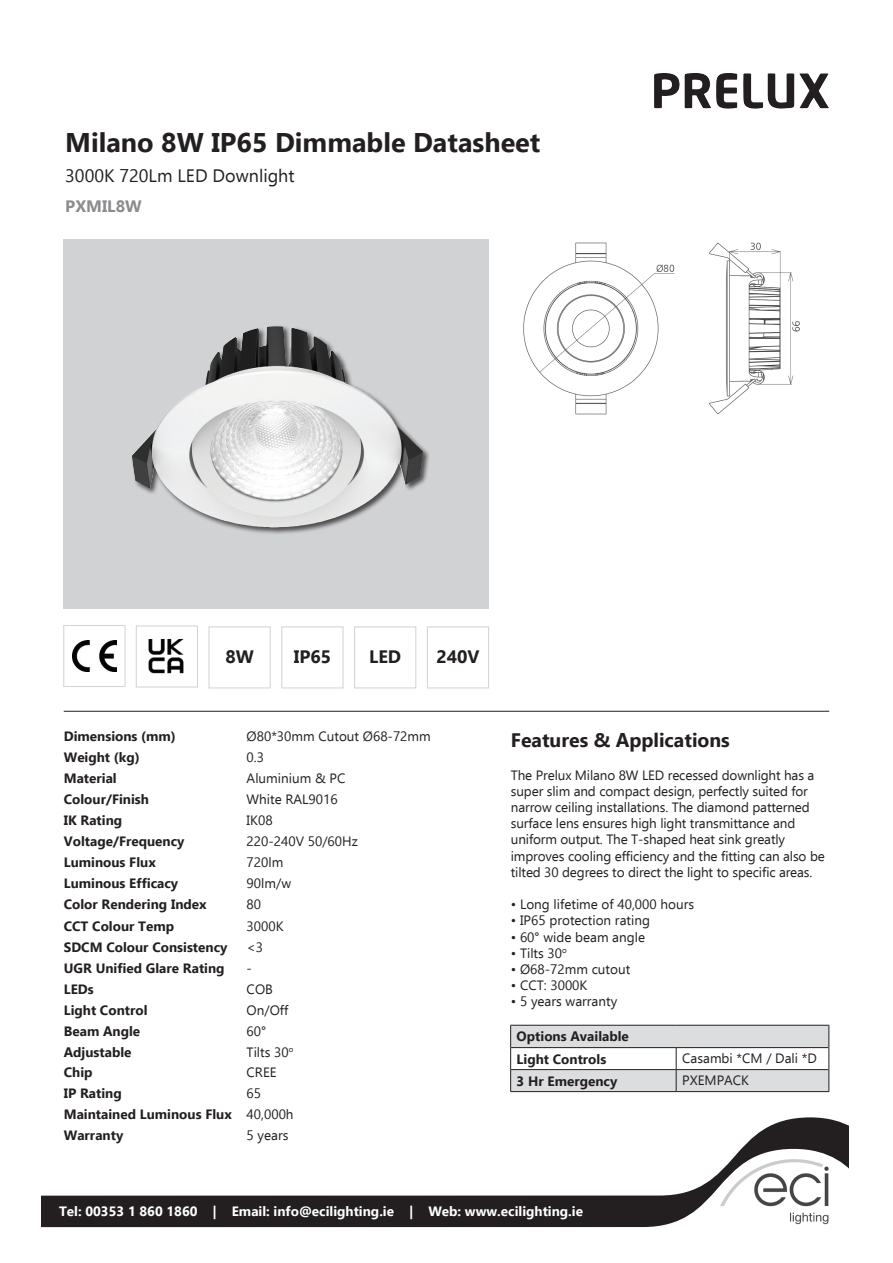
<style>
.page{position:relative;width:893px;height:1263px;background:#fff}
.page>*{position:absolute;margin:0;border:0;box-sizing:border-box;transform-origin:0 0}
.t1{font:700 27px "Ebrima";color:#231f20}
.t2{font:700 19.5px "Ebrima";color:#231f20}
.t3{font:18px "Ebrima";color:#231f20}
.t4{font:700 18px "Ebrima";color:#231f20}
.t5{font:700 16.5px "Ebrima";color:#8a8c8f}
.t6{font:13.5px/16.2px "Ebrima";letter-spacing:-.01em;color:#231f20}
.t7{font:700 13.5px/21px "Ebrima";color:#231f20}
.t8{font:700 13.5px "Ebrima";color:#fff}
.s1{font-weight:400}
</style>
<div class="page">
<img style="left:654px;top:73px;width:141px;height:36px">
<svg style="left:741px;top:1117px;width:108px;height:32px;fill:#231f20"></svg>
<svg style="left:41px;top:1149px;width:808px;height:79px"></svg>
<div style="left:55px;top:1201px;width:532px;height:22px;background:#231f20"></div>
<img style="left:719px;top:1158px;width:112px;height:68px">
<hr style="left:64px;top:711px;width:765px;height:1px;background:#231f20">
<div style="left:64px;top:238px;width:425px;height:370px;background:#d1d2d4"></div>
<div style="left:131px;top:325px;width:299px;height:210px;background:#231f20;opacity:.75"></div>
<img style="left:167px;top:326px;width:108px;height:86px">
<img style="left:523px;top:242px;width:277px;height:173px">
<div style="left:63px;top:625px;width:62px;height:62px;border:1px solid #d1d2d4"></div>
<div style="left:209px;top:626px;width:62px;height:62px;border:1px solid #d1d2d4"></div>
<div style="left:281px;top:626px;width:62px;height:62px;border:1px solid #d1d2d4"></div>
<div style="left:354px;top:626px;width:62px;height:62px;border:1px solid #d1d2d4"></div>
<div style="left:427px;top:626px;width:62px;height:62px;border:1px solid #d1d2d4"></div>
<img style="left:72px;top:641px;width:45px;height:30px">
<img style="left:148px;top:638px;width:36px;height:36px">
<div style="left:136px;top:626px;width:62px;height:61px;border:1px solid #d1d2d4"></div>
<hr style="left:510px;top:1091px;width:166px;height:1px;background:#231f20">
<hr style="left:676px;top:1091px;width:153px;height:1px;background:#231f20">
<svg style="left:510px;top:1025px;width:319px;height:66px"></svg>
<h1 class="t1" style="left:65px;top:121px;width:477px">Milano 8W IP65 Dimmable Datasheet</h1>
<h3 class="t3" style="left:65px;top:163px;width:231px">3000K 720Lm LED Downlight</h3>
<p class="t5" style="left:65px;top:193px;width:78px">PXMIL8W</p>
<h3 class="t4" style="left:225px;top:642px;width:30px">8W</h3>
<h3 class="t4" style="left:294px;top:642px;width:39px">IP65</h3>
<h3 class="t4" style="left:369px;top:642px;width:34px">LED</h3>
<h3 class="t4" style="left:436px;top:642px;width:45px">240V</h3>
<p class="t7" style="left:64px;top:725px;width:114px">Dimensions (mm)</p>
<p class="t6" style="left:247px;top:728px;width:186px">Ø80*30mm Cutout Ø68-72mm</p>
<p class="t7" style="left:64px;top:746px;width:78px">Weight (kg)</p>
<p class="t6" style="left:247px;top:749px;width:19px">0.3</p>
<p class="t7" style="left:64px;top:767px;width:55px">Material</p>
<p class="t6" style="left:247px;top:770px;width:100px">Aluminium &amp; PC</p>
<p class="t7" style="left:64px;top:788px;width:87px">Colour/Finish</p>
<p class="t6" style="left:247px;top:791px;width:93px">White RAL9016</p>
<p class="t7" style="left:64px;top:809px;width:60px">IK Rating</p>
<p class="t6" style="left:247px;top:812px;width:27px">IK08</p>
<p class="t7" style="left:64px;top:830px;width:122px">Voltage/Frequency</p>
<p class="t6" style="left:247px;top:833px;width:113px">220-240V 50/60Hz</p>
<p class="t7" style="left:64px;top:851px;width:93px">Luminous Flux</p>
<p class="t6" style="left:247px;top:854px;width:38px">720lm</p>
<p class="t7" style="left:64px;top:872px;width:116px">Luminous Efficacy</p>
<p class="t6" style="left:247px;top:875px;width:46px">90lm/w</p>
<p class="t7" style="left:64px;top:893px;width:144px">Color Rendering Index</p>
<p class="t6" style="left:247px;top:896px;width:16px">80</p>
<p class="t7" style="left:64px;top:914px;width:112px">CCT Colour Temp</p>
<p class="t6" style="left:247px;top:917px;width:38px">3000K</p>
<p class="t7" style="left:64px;top:935px;width:165px">SDCM Colour Consistency</p>
<p class="t6" style="left:247px;top:938px;width:18px">&lt;3</p>
<p class="t7" style="left:64px;top:956px;width:162px">UGR Unified Glare Rating</p>
<p class="t6" style="left:247px;top:959px;width:7px">-</p>
<p class="t7" style="left:64px;top:977px;width:31px">LEDs</p>
<p class="t6" style="left:247px;top:980px;width:28px">COB</p>
<p class="t7" style="left:64px;top:998px;width:85px">Light Control</p>
<p class="t6" style="left:247px;top:1001px;width:43px">On/Off</p>
<p class="t7" style="left:64px;top:1019px;width:78px">Beam Angle</p>
<p class="t6" style="left:247px;top:1022px;width:21px">60°</p>
<p class="t7" style="left:64px;top:1040px;width:69px">Adjustable</p>
<p class="t6" style="left:247px;top:1043px;width:48px">Tilts 30<sup>o</sup></p>
<p class="t7" style="left:64px;top:1061px;width:30px">Chip</p>
<p class="t6" style="left:247px;top:1064px;width:32px">CREE</p>
<p class="t7" style="left:64px;top:1082px;width:59px">IP Rating</p>
<p class="t7" style="left:64px;top:1082px;width:231px;text-indent:183px"><span class="s1">65<br></span>Maintained Luminous Flux <span class="s1">40,000h<br></span>Warranty</p>
<p class="t6" style="left:247px;top:1127px;width:43px">5 years</p>
<h2 class="t2" style="left:511px;top:725px;width:221px">Features &amp; Applications</h2>
<p class="t6" style="left:511px;top:766px;width:315px">The Prelux Milano 8W LED recessed downlight has a super slim and compact design, perfectly suited for narrow ceiling installations. The diamond patterned surface lens ensures high light transmittance and uniform output. The T-shaped heat sink greatly improves cooling efficiency and the fitting can also be tilted 30 degrees to direct the light to specific areas.</p>
<p class="t6" style="left:511px;top:896px;width:185px">• Long lifetime of 40,000 hours</p>
<p class="t6" style="left:511px;top:912px;width:141px">• IP65 protection rating</p>
<p class="t6" style="left:511px;top:928px;width:136px">• 60° wide beam angle</p>
<p class="t6" style="left:511px;top:944px;width:57px">• Tilts 30<sup>o</sup></p>
<p class="t6" style="left:511px;top:960px;width:121px">• Ø68-72mm cutout</p>
<p class="t6" style="left:511px;top:977px;width:78px">• CCT: 3000K</p>
<p class="t6" style="left:511px;top:993px;width:108px">• 5 years warranty</p>
<p class="t7" style="left:517px;top:1024px;width:114px;line-height:22.4px">Options Available<br>Light Controls</p>
<p class="t6" style="left:682px;top:1050px;width:136px">Casambi *CM / Dali *D</p>
<p class="t7" style="left:517px;top:1069px;width:102px">3 Hr Emergency</p>
<p class="t6" style="left:682px;top:1072px;width:68px">PXEMPACK</p>
<p class="t8" style="left:59px;top:1200px;width:526px">Tel: 00353 1 860 1860 | Email: info@ecilighting.ie | Web: www.ecilighting.ie</p>
</div>
